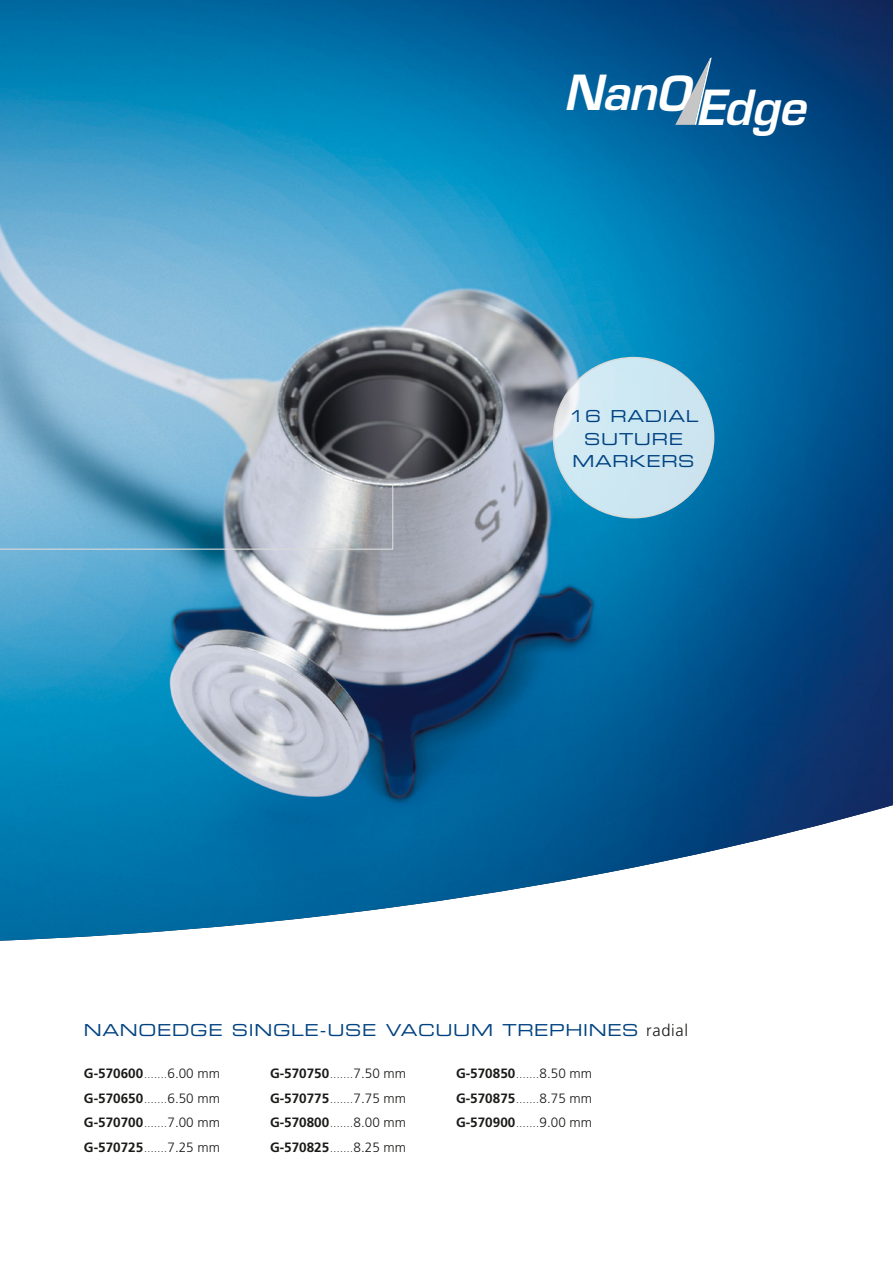
<style>
.page{position:relative;width:893px;height:1263px;background:#fff}
.page>*{position:absolute;margin:0;border:0;box-sizing:border-box;transform-origin:0 0}
.t1{font:italic 600 47.25px "Eurostile LT Std";letter-spacing:-.01em;color:#fff}
.t2{font:16.5px/22.5px "Eurostile LT Std Ex 2";letter-spacing:.04em;color:#004281;text-align:center}
.t3{font:700 13.5px/24.8px "Frutiger LT Std";color:#1a1a18;text-align:justify}
.s1{font-family:"Frutiger LT Std";font-weight:300;color:#1a1a18}
.s2{font-weight:300;font-size:10.5px}
.s3{font-weight:300}
</style>
<div class="page">
<img style="left:0;top:0;width:893px;height:941px">
<div style="left:554px;top:358px;width:160px;height:160px;background:#cce7f2;border-radius:50%"></div>
<svg style="left:0;top:484px;width:394px;height:140px;background:#80adc6"></svg>
<svg style="left:675px;top:57px;width:37px;height:68px;background:#3c75a0"></svg>
<h1 class="t1" style="left:564px;top:71px;width:243px">NanOEdge</h1>
<p class="t2" style="left:569px;top:405px;width:131px">16 RADIAL<br>SUTURE<br>MARKERS</p>
<p class="t2" style="left:84px;top:1018px;width:606px">NANOEDGE SINGLE-USE VACUUM TREPHINES <span class="s1">radial</span></p>
<p class="t3" style="left:84px;top:1061px;width:138px">G-570600<span class="s2">.......</span><span class="s3">6.00 mm </span>G-570650<span class="s2">.......</span><span class="s3">6.50 mm </span>G-570700<span class="s2">.......</span><span class="s3">7.00 mm </span>G-570725<span class="s2">.......</span><span class="s3">7.25 mm</span></p>
<p class="t3" style="left:270px;top:1061px;width:138px">G-570750<span class="s2">.......</span><span class="s3">7.50 mm </span>G-570775<span class="s2">.......</span><span class="s3">7.75 mm </span>G-570800<span class="s2">.......</span><span class="s3">8.00 mm </span>G-570825<span class="s2">.......</span><span class="s3">8.25 mm</span></p>
<p class="t3" style="left:456px;top:1061px;width:138px">G-570850<span class="s2">.......</span><span class="s3">8.50 mm </span>G-570875<span class="s2">.......</span><span class="s3">8.75 mm </span>G-570900<span class="s2">.......</span><span class="s3">9.00 mm</span></p>
</div>
